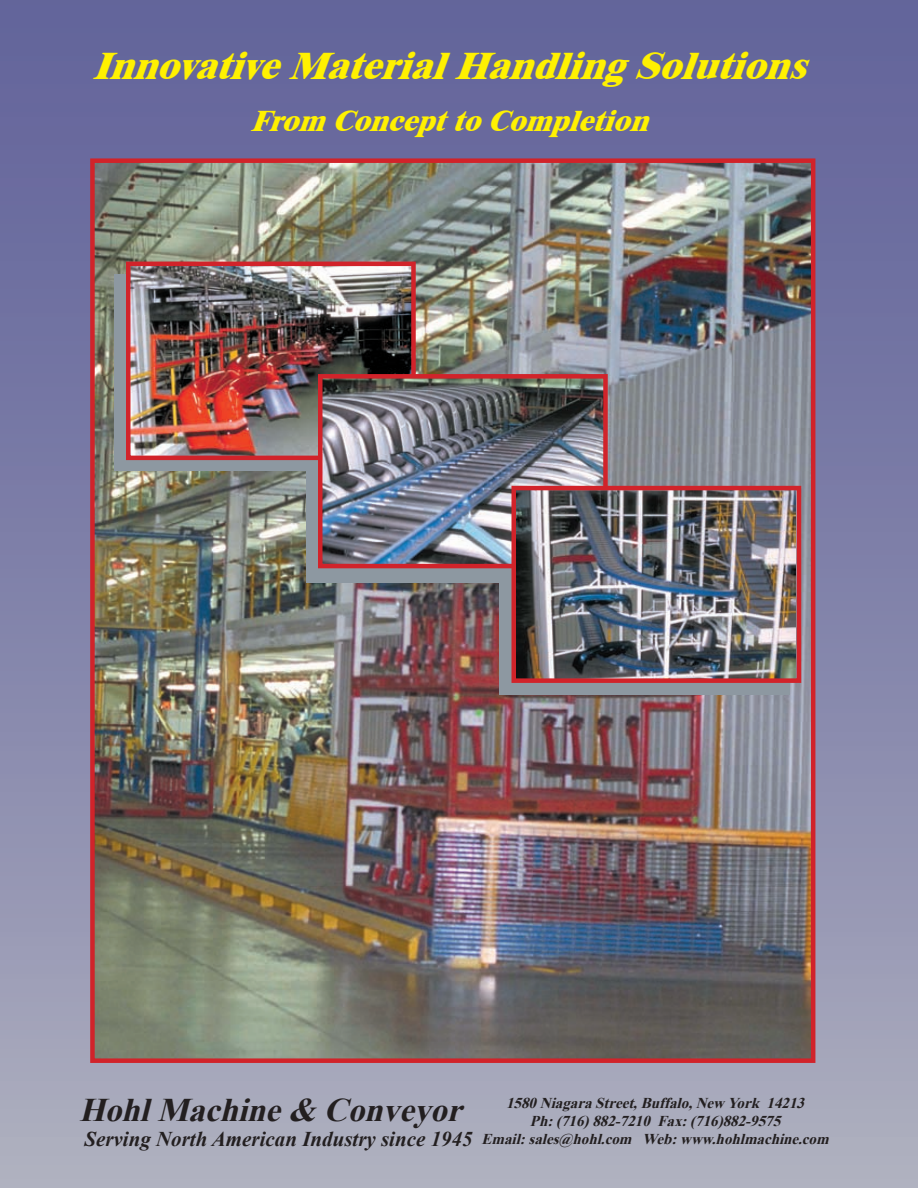
<style>
.page{position:relative;width:918px;height:1188px;background:#fff}
.page>*{position:absolute;margin:0;border:0;box-sizing:border-box;transform-origin:0 0}
.t1{font:italic 800 39px "Dutch 801 BT";color:#fff101}
.t2{font:italic 700 33px "Times New Roman";color:#231f20}
.t3{font:italic 800 30px "Dutch 801 BT";color:#fff101}
.t4{font:italic 700 21px "Times New Roman";color:#231f20}
.t5{font:italic 700 15px/18px "Times New Roman";color:#231f20;text-align:center}
</style>
<div class="page">
<div style="left:0;top:0;width:918px;height:1188px;background:linear-gradient(to bottom,#5d5e98,#abacbe)"></div>
<img style="left:95px;top:163px;width:715px;height:895px">
<div style="left:90px;top:158px;width:725px;height:905px;border:4px solid #d1232a"></div>
<div style="left:114px;top:274px;width:290px;height:196px;background:#8d98a1"></div>
<div style="left:306px;top:386px;width:290px;height:197px;background:#8d98a1"></div>
<img style="left:131px;top:267px;width:280px;height:188px">
<div style="left:126px;top:262px;width:290px;height:198px;border:4px solid #d1232a"></div>
<div style="left:500px;top:498px;width:290px;height:197px;background:#8d98a1"></div>
<img style="left:323px;top:379px;width:280px;height:184px">
<div style="left:318px;top:374px;width:290px;height:194px;border:4px solid #d1232a"></div>
<img style="left:517px;top:491px;width:278px;height:187px">
<div style="left:512px;top:486px;width:289px;height:197px;border:4px solid #d1232a"></div>
<p class="t1" style="left:92px;top:41px;width:732px">InnovativeMaterialHandlingSolutions</p>
<p class="t3" style="left:251px;top:102px;width:411px">From ConcepttoCompletion</p>
<p class="t2" style="left:79px;top:1087px;width:395px">HohlMachine&amp; Conveyor</p>
<p class="t4" style="left:84px;top:1124px;width:390px">Serving North American Industry since 1945</p>
<p class="t5" style="left:482px;top:1094px;width:354px">1580NiagaraStreet,Buffalo,New York 14213<br>Ph:(716)882-7210 Fax:(716)882-9575<br>Email:sales@hohl.com Web:www.hohlmachine.com</p>
</div>
